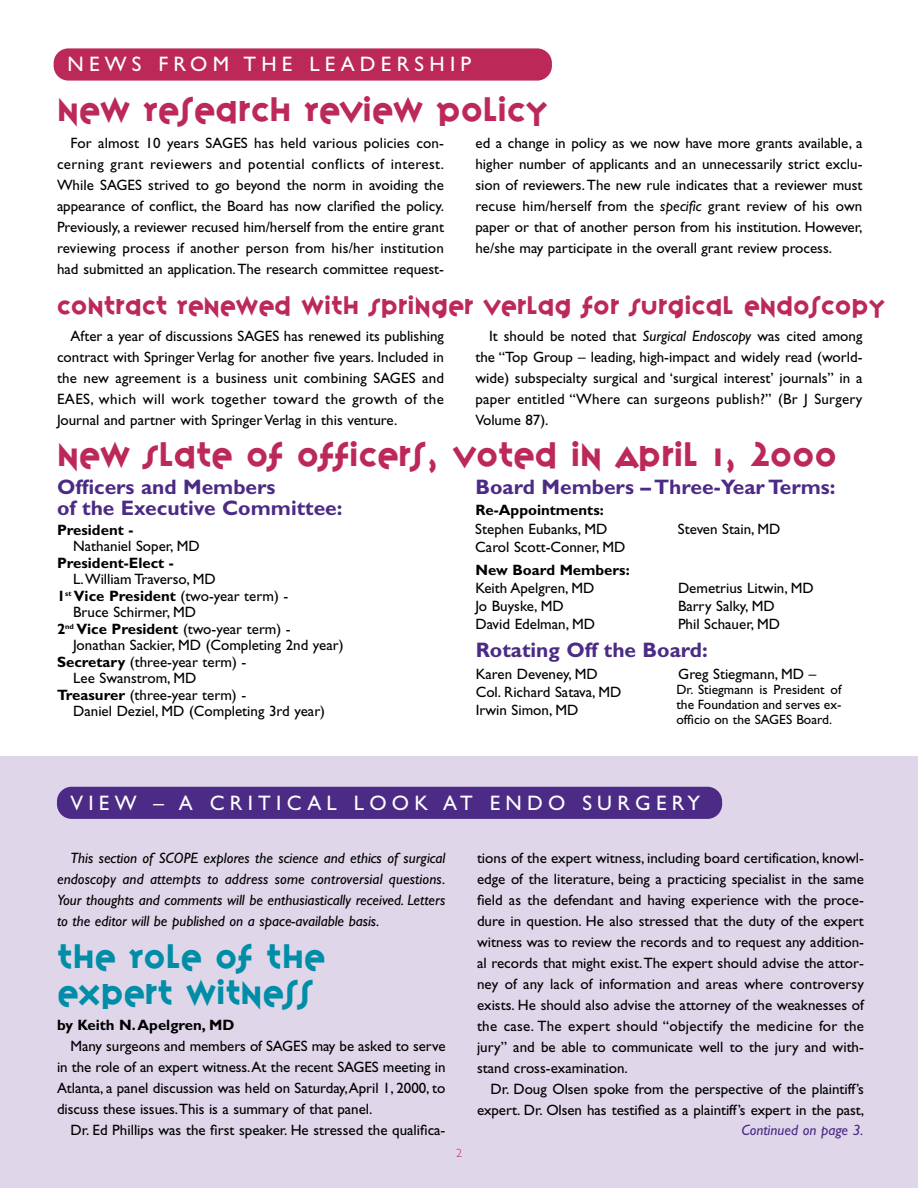
<style>
.page{position:relative;width:918px;height:1188px;background:#fff}
.page>*{position:absolute;margin:0;border:0;box-sizing:border-box;transform-origin:0 0}
.t1{font:30px "Variex";color:#bc2959}
.t2{font:30px/36px "Variex";color:#008da7}
.t3{font:22.5px "Variex";color:#bc2959}
.t4{font:700 21px/21px "Gill Sans";color:#4c2b86}
.t5{font:21px "Gill Sans";letter-spacing:.25em;color:#fff}
.t6{font:15px/21px "Gill Sans";color:#000;text-align:justify}
.t7{font:italic 15px/21px "Gill Sans";color:#000;text-align:justify}
.t8{font:700 15px "Gill Sans";color:#000}
.t9{font:italic 15px "Gill Sans";color:#4c2b86}
.t10{font:13.5px/15px "Gill Sans";color:#000;text-align:justify}
.t11{font:300 12px "Gill Sans";color:#bc2959}
.s1{font-style:italic}
.s2{font-weight:700}
</style>
<div class="page">
<div style="left:0;top:756px;width:918px;height:432px;background:#dfd7e9"></div>
<div style="left:54px;top:48px;width:498px;height:33px;background:#bc2959;border-radius:15px"></div>
<div style="left:57px;top:787px;width:665px;height:32px;background:#4c2b86;border-radius:15px"></div>
<h3 class="t5" style="left:67px;top:57px;width:405px">NEWS FROM THE LEADERSHIP</h3>
<h1 class="t1" style="left:57px;top:99px;width:492px">NEW RESEARCH REVIEW POLICY</h1>
<p class="t6" style="left:57px;top:134px;width:389px;text-indent:14px">For almost 10 years SAGES has held various policies con&shy;cerning grant reviewers and potential conflicts of interest.<br>While SAGES strived to go beyond the norm in avoiding the appearance of conflict, the Board has now clarified the policy.<br>Previously, a reviewer recused him/herself from the entire grant reviewing process if another person from his/her institution had submitted an application.The research committee request-</p>
<p class="t6" style="left:476px;top:134px;width:389px">ed a change in policy as we now have more grants available, a higher number of applicants and an unnecessarily strict exclu&shy;sion of reviewers.The new rule indicates that a reviewer must recuse him/herself from the <span class="s1">specific</span> grant review of his own paper or that of another person from his institution. However, he/she may participate in the overall grant review process.</p>
<h2 class="t3" style="left:57px;top:298px;width:830px">CONTRACT RENEWED WITH SPRINGER VERLAG FOR SURGICAL ENDOSCOPY</h2>
<p class="t6" style="left:57px;top:327px;width:388px;text-indent:14px">After a year of discussions SAGES has renewed its publishing contract with Springer Verlag for another five years. Included in the new agreement is a business unit combining SAGES and EAES, which will work together toward the growth of the Journal and partner with Springer Verlag in this venture.</p>
<p class="t6" style="left:476px;top:327px;width:389px;text-indent:13px">It should be noted that <span class="s1">Surgical Endoscopy</span> was cited among the “Top Group – leading, high-impact and widely read (world&shy;wide) subspecialty surgical and ‘surgical interest’ journals” in a paper entitled “Where can surgeons publish?” (Br J Surgery Volume 87).</p>
<h1 class="t1" style="left:57px;top:444px;width:782px">NEW SLATE OF OFFICERS, VOTED IN APRIL 1, 2000</h1>
<h3 class="t4" style="left:57px;top:479px;width:287px">Officers and Members<br>of the Executive Committee:</h3>
<p class="t8" style="left:57px;top:524px;width:78px">President -</p>
<p class="t6" style="left:73px;top:537px;width:128px">Nathaniel Soper, MD</p>
<p class="t8" style="left:57px;top:557px;width:118px">President-Elect -</p>
<p class="t6" style="left:73px;top:570px;width:144px">L.William Traverso, MD</p>
<p class="t6" style="left:57px;top:587px;width:233px"><span class="s2">1</span><sup>st</sup> <span class="s2">Vice President</span> (two-year term) -</p>
<p class="t6" style="left:73px;top:603px;width:124px">Bruce Schirmer, MD</p>
<p class="t6" style="left:57px;top:620px;width:235px"><span class="s2">2</span><sup>nd</sup> <span class="s2">Vice President</span> (two-year term) -</p>
<p class="t6" style="left:73px;top:636px;width:272px">Jonathan Sackier, MD (Completing 2nd year)</p>
<p class="t6" style="left:57px;top:653px;width:191px"><span class="s2">Secretary</span> (three-year term) -</p>
<p class="t6" style="left:73px;top:669px;width:125px">Lee Swanstrom, MD</p>
<p class="t6" style="left:57px;top:686px;width:191px"><span class="s2">Treasurer</span> (three-year term) -</p>
<p class="t6" style="left:73px;top:702px;width:253px">Daniel Deziel, MD (Completing 3rd year)</p>
<h3 class="t4" style="left:476px;top:479px;width:362px">Board Members – Three-Year Terms:</h3>
<p class="t8" style="left:476px;top:505px;width:130px">Re-Appointments:</p>
<p class="t6" style="left:475px;top:521px;width:152px;line-height:18px">Stephen Eubanks, MD<br>Carol Scott-Conner, MD</p>
<p class="t6" style="left:678px;top:520px;width:104px">Steven Stain, MD</p>
<p class="t8" style="left:476px;top:565px;width:156px">New Board Members:</p>
<p class="t6" style="left:476px;top:580px;width:121px;line-height:18px;text-align:left">Keith Apelgren, MD<br>Jo Buyske, MD<br>David Edelman, MD</p>
<p class="t6" style="left:678px;top:580px;width:137px;line-height:18px;text-align:left">Demetrius Litwin, MD<br>Barry Salky, MD<br>Phil Schauer, MD</p>
<h3 class="t4" style="left:476px;top:642px;width:234px">Rotating Off the Board:</h3>
<p class="t6" style="left:476px;top:665px;width:123px">Karen Deveney, MD</p>
<p class="t6" style="left:678px;top:665px;width:140px">Greg Stiegmann, MD –</p>
<p class="t6" style="left:476px;top:684px;width:147px;line-height:18px">Col. Richard Satava, MD<br>Irwin Simon, MD</p>
<p class="t10" style="left:676px;top:683px;width:167px">Dr. Stiegmann is President of the Foundation and serves ex&shy;officio on the SAGES Board.</p>
<h3 class="t5" style="left:70px;top:796px;width:631px">VIEW – A CRITICAL LOOK AT ENDO SURGERY</h3>
<p class="t7" style="left:57px;top:849px;width:390px;text-indent:14px">This section of SCOPE explores the science and ethics of surgical endoscopy and attempts to address some controversial questions.<br>Your thoughts and comments will be enthusiastically received. Letters to the editor will be published on a space-available basis.</p>
<h1 class="t2" style="left:57px;top:944px;width:270px">THE ROLE OF THE<br>EXPERT WITNESS</h1>
<p class="t8" style="left:57px;top:1020px;width:179px">by Keith N.Apelgren, MD</p>
<p class="t6" style="left:57px;top:1037px;width:390px;text-indent:14px">Many surgeons and members of SAGES may be asked to serve in the role of an expert witness.At the recent SAGES meeting in Atlanta, a panel discussion was held on Saturday,April 1, 2000, to discuss these issues.This is a summary of that panel.</p>
<p class="t6" style="left:70px;top:1121px;width:377px">Dr. Ed Phillips was the first speaker. He stressed the qualifica-</p>
<p class="t11" style="left:456px;top:1149px;width:7px">2</p>
<p class="t6" style="left:477px;top:849px;width:389px">tions of the expert witness, including board certification, knowl&shy;edge of the literature, being a practicing specialist in the same field as the defendant and having experience with the proce&shy;dure in question. He also stressed that the duty of the expert witness was to review the records and to request any addition&shy;al records that might exist.The expert should advise the attor&shy;ney of any lack of information and areas where controversy exists. He should also advise the attorney of the weaknesses of the case. The expert should “objectify the medicine for the jury” and be able to communicate well to the jury and with&shy;stand cross-examination.</p>
<p class="t6" style="left:477px;top:1080px;width:389px;text-align:right">Dr. Doug Olsen spoke from the perspective of the plaintiff’s expert. Dr. Olsen has testified as a plaintiff’s expert in the past,</p>
<p class="t9" style="left:741px;top:1125px;width:124px">Continued on page 3.</p>
</div>
